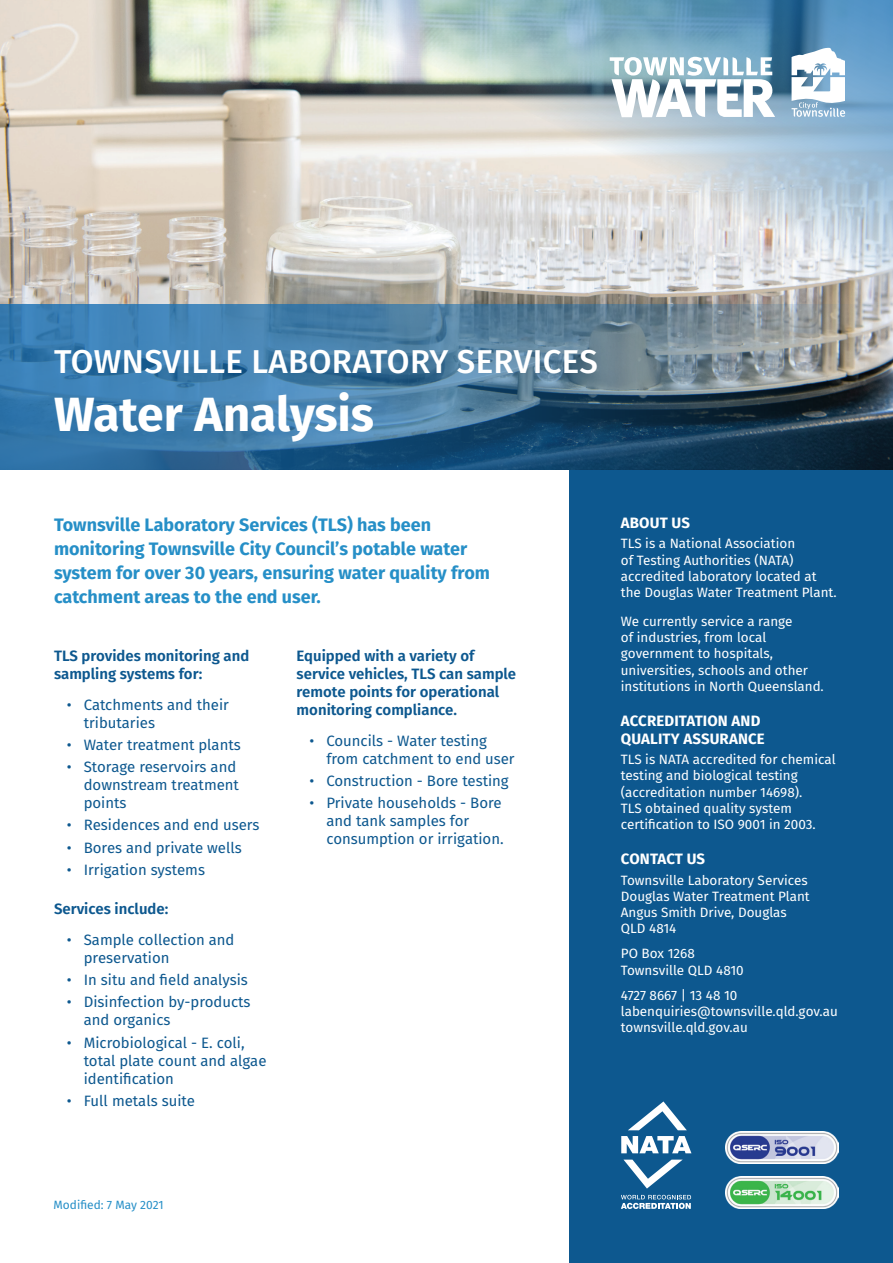
<style>
.page{position:relative;width:893px;height:1263px;background:#fff}
.page>*{position:absolute;margin:0;border:0;box-sizing:border-box;transform-origin:0 0}
.Header_1{font:700 48px "Fira Sans";color:#fff}
.Pre-Header{font:500 33px "Fira Sans";letter-spacing:.01em;color:#fff}
.Intro_Para{font:700 18px/24px "Fira Sans";color:#268fc7}
.t1{font:15px/18px "Fira Sans";color:#0d588f}
.Bullets_Header{font:600 15px/18px "Fira Sans";color:#0d588f}
.t2{font:700 15px/18px "Fira Sans";letter-spacing:.01em;color:#fff}
.t3{font:13.5px/16.2px "Fira Sans";color:#fff}
.t4{font:12px "Fira Sans";color:#268fc7}
</style>
<div class="page">
<div style="left:569px;top:0;width:324px;height:1263px;background:#0d588f"></div>
<svg style="left:621px;top:1136px;width:70px;height:17px"></svg>
<svg style="left:621px;top:1195px;width:70px;height:14px"></svg>
<svg style="left:628px;top:1101px;width:59px;height:29px"></svg>
<svg style="left:623px;top:1159px;width:60px;height:29px"></svg>
<img style="left:725px;top:1176px;width:114px;height:33px">
<img style="left:725px;top:1131px;width:114px;height:33px">
<svg style="left:0;top:372px;width:865px;height:98px;background:#326286"></svg>
<img style="left:0;top:0;width:893px;height:372px">
<svg style="left:791px;top:48px;width:54px;height:69px;background:#c2d5e3"></svg>
<svg style="left:610px;top:57px;width:165px;height:60px;background:#c2d3dc"></svg>
<p class="Pre-Header" style="left:54px;top:335px;width:545px">TOWNSVILLE LABORATORY SERVICES</p>
<p class="Header_1" style="left:54px;top:374px;width:321px">Water Analysis</p>
<p class="Intro_Para" style="left:54px;top:511px;width:437px">Townsville Laboratory Services (TLS) has been monitoring Townsville City Council’s potable water system for over 30 years, ensuring water quality from catchment areas to the end user.</p>
<p class="Bullets_Header" style="left:54px;top:646px;width:197px">TLS provides monitoring and sampling systems for:</p>
<p class="t1" style="left:84px;top:695px;width:147px;text-indent:-17px">• Catchments and their tributaries</p>
<p class="t1" style="left:67px;top:735px;width:175px">• Water treatment plants</p>
<p class="t1" style="left:84px;top:757px;width:157px;text-indent:-17px">• Storage reservoirs and downstream treatment points</p>
<p class="t1" style="left:67px;top:816px;width:194px">• Residences and end users</p>
<p class="t1" style="left:67px;top:838px;width:177px">• Bores and private wells</p>
<p class="t1" style="left:67px;top:860px;width:140px">• Irrigation systems</p>
<p class="Bullets_Header" style="left:54px;top:899px;width:116px">Services include:</p>
<p class="t1" style="left:84px;top:930px;width:152px;text-indent:-17px">• Sample collection and preservation</p>
<p class="t1" style="left:67px;top:970px;width:183px">• In situ and field analysis</p>
<p class="t1" style="left:84px;top:993px;width:168px;text-indent:-17px">• Disinfection by-products and organics</p>
<p class="t1" style="left:84px;top:1033px;width:184px;text-indent:-17px">• Microbiological - E. coli, total plate count and algae identification</p>
<p class="t1" style="left:67px;top:1091px;width:130px">• Full metals suite</p>
<p class="Bullets_Header" style="left:297px;top:646px;width:221px">Equipped with a variety of service vehicles, TLS can sample remote points for operational monitoring compliance.</p>
<p class="t1" style="left:326px;top:731px;width:190px;text-indent:-17px">• Councils - Water testing from catchment to end user</p>
<p class="t1" style="left:309px;top:771px;width:201px">• Construction - Bore testing</p>
<p class="t1" style="left:326px;top:793px;width:179px;text-indent:-17px">• Private households - Bore and tank samples for consumption or irrigation.</p>
<p class="t2" style="left:621px;top:513px;width:71px">ABOUT US</p>
<p class="t3" style="left:621px;top:535px;width:217px">TLS is a National Association<br>of Testing Authorities (NATA) accredited laboratory located at the Douglas Water Treatment Plant.</p>
<p class="t3" style="left:621px;top:613px;width:205px">We currently service a range<br>of industries, from local government to hospitals, universities, schools and other institutions in North Queensland.</p>
<p class="t2" style="left:621px;top:710px;width:145px">ACCREDITATION AND<br>QUALITY ASSURANCE</p>
<p class="t3" style="left:621px;top:751px;width:216px">TLS is NATA accredited for chemical testing and biological testing (accreditation number 14698).<br>TLS obtained quality system certification to ISO 9001 in 2003.</p>
<p class="t2" style="left:621px;top:849px;width:86px">CONTACT US</p>
<p class="t3" style="left:621px;top:871px;width:190px">Townsville Laboratory Services<br>Douglas Water Treatment Plant<br>Angus Smith Drive, Douglas<br>QLD 4814</p>
<p class="t3" style="left:621px;top:945px;width:124px">PO Box 1268<br>Townsville QLD 4810</p>
<p class="t3" style="left:621px;top:986px;width:219px">4727 8667 | 13 48 10 labenquiries@townsville.qld.gov.au townsville.qld.gov.au</p>
<p class="t4" style="left:54px;top:1196px;width:111px">Modified: 7 May 2021</p>
</div>
